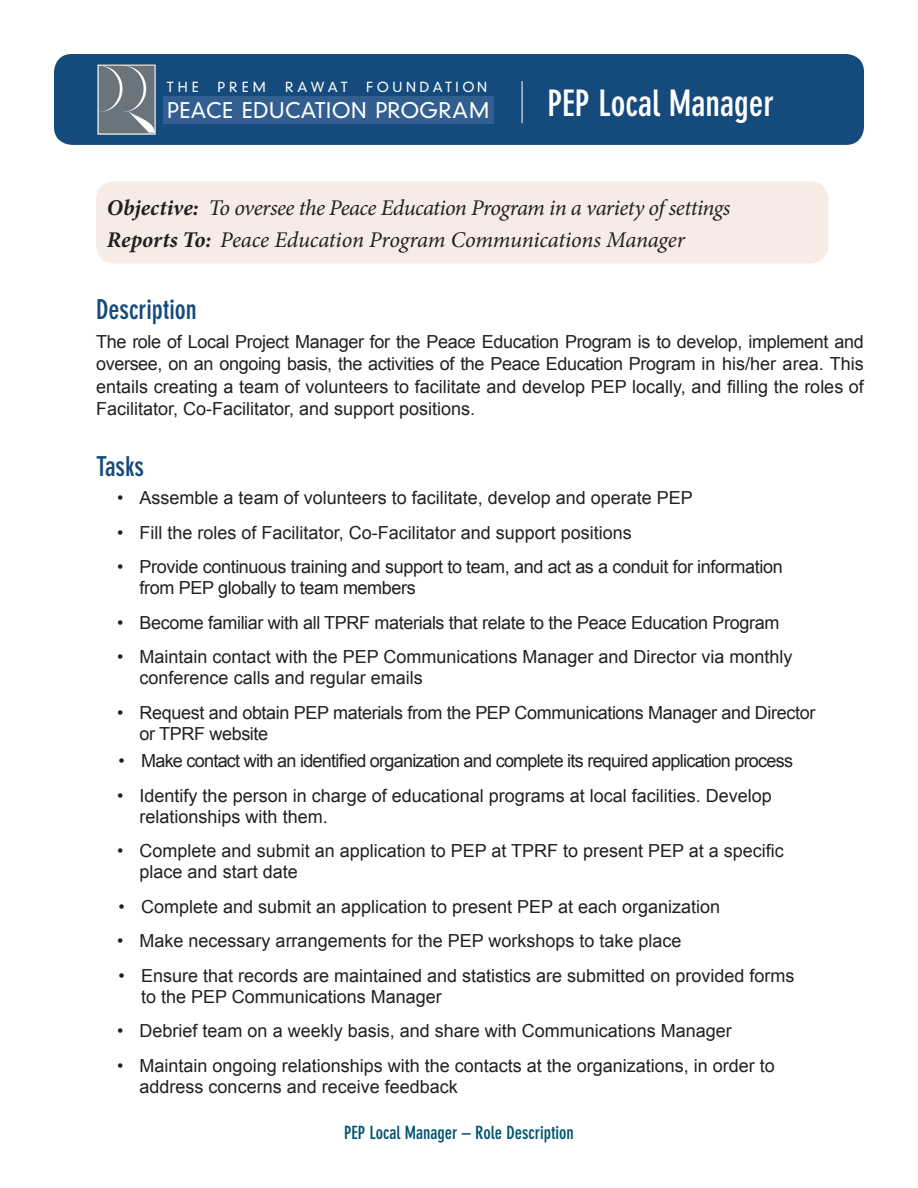
<style>
.page{position:relative;width:918px;height:1188px;background:#fff}
.page>*{position:absolute;margin:0;border:0;box-sizing:border-box;transform-origin:0 0}
.t1{font:700 condensed 36px "DIN Neuzeit Grotesk Std";color:#fff}
.bullet_list{font:700 condensed 27px "DIN Neuzeit Grotesk Std";color:#144a7c}
.t2{font:italic 22.5px "Minion Pro";letter-spacing:-.02em;color:#231f20}
.t3{font:300 21px "DIN Neuzeit Grotesk Std";letter-spacing:.02em;color:#fff}
.bullet_list-2{font:18px/21px "Arial";color:#231f20}
.bullet_list-3{font:18px/21px "Arial";letter-spacing:-.02em;color:#231f20}
.bullet_list-4{font:18px "Arial";letter-spacing:-.04em;color:#231f20}
.t4{font:700 condensed 18px "DIN Neuzeit Grotesk Std";color:#015370}
.t5{font:300 13.5px "DIN Neuzeit Grotesk Std";letter-spacing:.26em;color:#fff}
.s1{font-weight:700}
</style>
<div class="page">
<div style="left:54px;top:54px;width:810px;height:91px;background:#144a7c;border-radius:18px"></div>
<div style="left:163px;top:96px;width:330px;height:28px;background:#325f8f"></div>
<img style="left:98px;top:65px;width:58px;height:69px">
<hr style="left:522px;top:81px;width:1px;height:42px;background:#fff">
<div style="left:96px;top:181px;width:732px;height:83px;background:#f7ece5;border-radius:18px"></div>
<p class="t5" style="left:167px;top:79px;width:34px">THE</p>
<p class="t5" style="left:217px;top:79px;width:50px">PREM</p>
<p class="t5" style="left:285px;top:79px;width:64px">RAWAT</p>
<p class="t5" style="left:366px;top:79px;width:122px">FOUNDATION</p>
<p class="t3" style="left:167px;top:97px;width:324px">PEACE EDUCATION PROGRAM</p>
<p class="t1" style="left:548px;top:82px;width:228px">PEP Local Manager</p>
<p class="t2" style="left:107px;top:192px;width:625px"><span class="s1">Objective:</span> To oversee the Peace Education Program in a variety of settings</p>
<p class="t2" style="left:107px;top:225px;width:580px"><span class="s1">Reports To:</span> Peace Education Program Communications Manager</p>
<p class="bullet_list" style="left:96px;top:293px;width:102px">Description</p>
<p class="bullet_list-2" style="left:96px;top:330px;width:769px;line-height:22.5px;text-align:justify">The role of Local Project Manager for the Peace Education Program is to develop, implement and oversee, on an ongoing basis, the activities of the Peace Education Program in his/her area. This entails creating a team of volunteers to facilitate and develop PEP locally, and filling the roles of Facilitator, Co-Facilitator, and support positions.</p>
<p class="bullet_list" style="left:96px;top:451px;width:50px">Tasks</p>
<p class="bullet_list-2" style="left:117px;top:487px;width:577px">• Assemble a team of volunteers to facilitate, develop and operate PEP</p>
<p class="bullet_list-2" style="left:117px;top:522px;width:516px">• Fill the roles of Facilitator, Co-Facilitator and support positions</p>
<p class="bullet_list-3" style="left:140px;top:556px;width:645px;text-indent:-23px">• Provide continuous training and support to team, and act as a conduit for information from PEP globally to team members</p>
<p class="bullet_list-3" style="left:117px;top:612px;width:664px">• Become familiar with all TPRF materials that relate to the Peace Education Program</p>
<p class="bullet_list-2" style="left:140px;top:646px;width:654px;text-indent:-23px">• Maintain contact with the PEP Communications Manager and Director via monthly conference calls and regular emails</p>
<p class="bullet_list-3" style="left:140px;top:702px;width:677px;text-indent:-23px">• Request and obtain PEP materials from the PEP Communications Manager and Director or TPRF website</p>
<p class="bullet_list-4" style="left:119px;top:749px;width:676px">• Make contact with an identified organization and complete its required application process</p>
<p class="bullet_list-2" style="left:140px;top:785px;width:634px;text-indent:-23px">• Identify the person in charge of educational programs at local facilities. Develop relationships with them.</p>
<p class="bullet_list-2" style="left:140px;top:841px;width:646px;text-indent:-23px">• Complete and submit an application to PEP at TPRF to present PEP at a specific place and start date</p>
<p class="bullet_list-2" style="left:119px;top:896px;width:603px">• Complete and submit an application to present PEP at each organization</p>
<p class="bullet_list-2" style="left:117px;top:931px;width:566px">• Make necessary arrangements for the PEP workshops to take place</p>
<p class="bullet_list-2" style="left:141px;top:965px;width:655px;text-indent:-23px">• Ensure that records are maintained and statistics are submitted on provided forms to the PEP Communications Manager</p>
<p class="bullet_list-2" style="left:117px;top:1021px;width:616px">• Debrief team on a weekly basis, and share with Communications Manager</p>
<p class="bullet_list-2" style="left:140px;top:1055px;width:637px;text-indent:-23px">• Maintain ongoing relationships with the contacts at the organizations, in order to address concerns and receive feedback</p>
<p class="t4" style="left:344px;top:1122px;width:231px">PEP Local Manager – Role Description</p>
</div>
